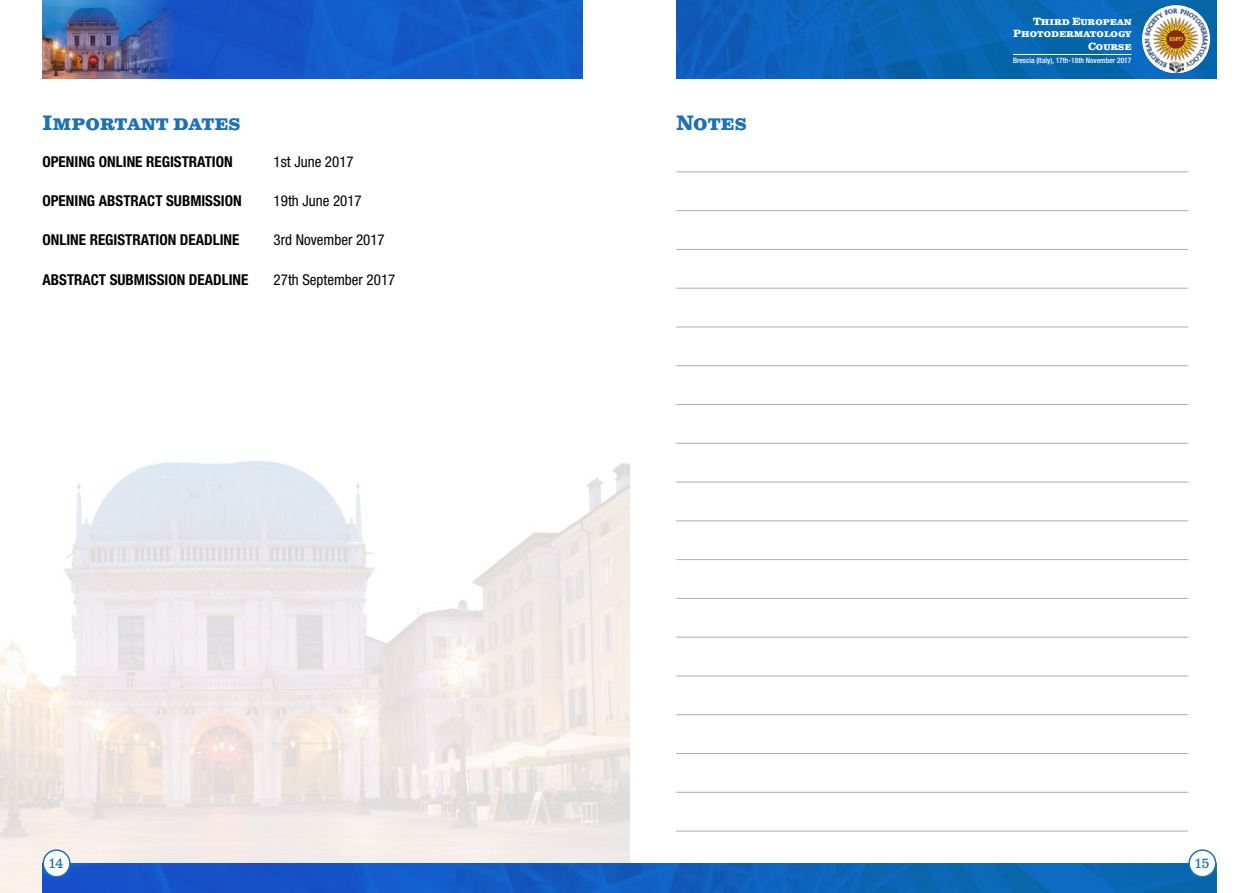
<style>
.page{position:relative;width:1259px;height:893px;background:#fff}
.page>*{position:absolute;margin:0;border:0;box-sizing:border-box;transform-origin:0 0}
.t1{font:700 21px "Clarendon Text Pro";color:#1f71b5;scale:.95 1}
.t2{font:700 condensed 15px "Helvetica Neue LT Std";color:#000}
.t3{font:condensed 15px "Helvetica Neue LT Std";color:#000}
.t4{font:13.5px "Clarendon Text Pro";color:#1f71b5}
.t5{font:700 10.5px/12.6px "Clarendon Text Pro";color:#fff;text-align:right}
.t6{font:500 condensed 7.5px "Helvetica Neue LT Std";color:#fff}
</style>
<div class="page">
<img style="left:0;top:461px;width:629px;height:432px">
<hr style="left:676px;top:172px;width:512px;height:1px;background:#aeaeae">
<hr style="left:676px;top:210px;width:512px;height:1px;background:#aeaeae">
<hr style="left:676px;top:249px;width:512px;height:1px;background:#aeaeae">
<hr style="left:676px;top:288px;width:512px;height:1px;background:#aeaeae">
<hr style="left:676px;top:327px;width:512px;height:1px;background:#aeaeae">
<hr style="left:676px;top:365px;width:512px;height:1px;background:#aeaeae">
<hr style="left:676px;top:404px;width:512px;height:1px;background:#aeaeae">
<hr style="left:676px;top:443px;width:512px;height:1px;background:#aeaeae">
<hr style="left:676px;top:482px;width:512px;height:1px;background:#aeaeae">
<hr style="left:676px;top:521px;width:512px;height:1px;background:#aeaeae">
<hr style="left:676px;top:559px;width:512px;height:1px;background:#aeaeae">
<hr style="left:676px;top:598px;width:512px;height:1px;background:#aeaeae">
<hr style="left:676px;top:637px;width:512px;height:1px;background:#aeaeae">
<hr style="left:676px;top:676px;width:512px;height:1px;background:#aeaeae">
<hr style="left:676px;top:714px;width:512px;height:1px;background:#aeaeae">
<hr style="left:676px;top:753px;width:512px;height:1px;background:#aeaeae">
<hr style="left:676px;top:792px;width:512px;height:1px;background:#aeaeae">
<hr style="left:676px;top:831px;width:512px;height:1px;background:#aeaeae">
<img style="left:676px;top:0;width:540px;height:79px">
<img style="left:43px;top:863px;width:1173px;height:30px">
<svg style="left:1142px;top:5px;width:68px;height:68px"></svg>
<img style="left:1144px;top:8px;width:63px;height:65px">
<hr style="left:1013px;top:54px;width:118px;height:1px;background:#fff">
<div style="left:43px;top:850px;width:27px;height:27px;background:#fff;border-radius:50%"></div>
<div style="left:43px;top:849px;width:28px;height:28px;border:2px solid #1f71b5;border-radius:50%"></div>
<div style="left:1189px;top:850px;width:26px;height:27px;background:#fff;border-radius:50%"></div>
<div style="left:1188px;top:849px;width:28px;height:28px;border:2px solid #1f71b5;border-radius:50%"></div>
<img style="left:184px;top:0;width:399px;height:79px">
<img style="left:43px;top:0;width:141px;height:79px">
<h1 class="t1" style="left:43px;top:110px;width:210px">Important dates</h1>
<h1 class="t1" style="left:676px;top:110px;width:76px">Notes</h1>
<p class="t2" style="left:43px;top:152px;width:192px">OPENING ONLINE REGISTRATION</p>
<p class="t3" style="left:274px;top:153px;width:82px">1st June 2017</p>
<p class="t2" style="left:43px;top:192px;width:201px">OPENING ABSTRACT SUBMISSION</p>
<p class="t3" style="left:274px;top:192px;width:90px">19th June 2017</p>
<p class="t2" style="left:43px;top:231px;width:198px">ONLINE REGISTRATION DEADLINE</p>
<p class="t3" style="left:274px;top:231px;width:113px">3rd November 2017</p>
<p class="t2" style="left:43px;top:270px;width:207px">ABSTRACT SUBMISSION DEADLINE</p>
<p class="t3" style="left:274px;top:271px;width:123px">27th September 2017</p>
<p class="t5" style="left:1013px;top:15px;width:120px">Third European<br>Photodermatology<br>Course</p>
<p class="t6" style="left:1013px;top:56px;width:120px">Brescia (Italy), 17th-18th November 2017</p>
<p class="t4" style="left:49px;top:855px;width:16px">14</p>
<p class="t4" style="left:1195px;top:855px;width:16px">15</p>
</div>
